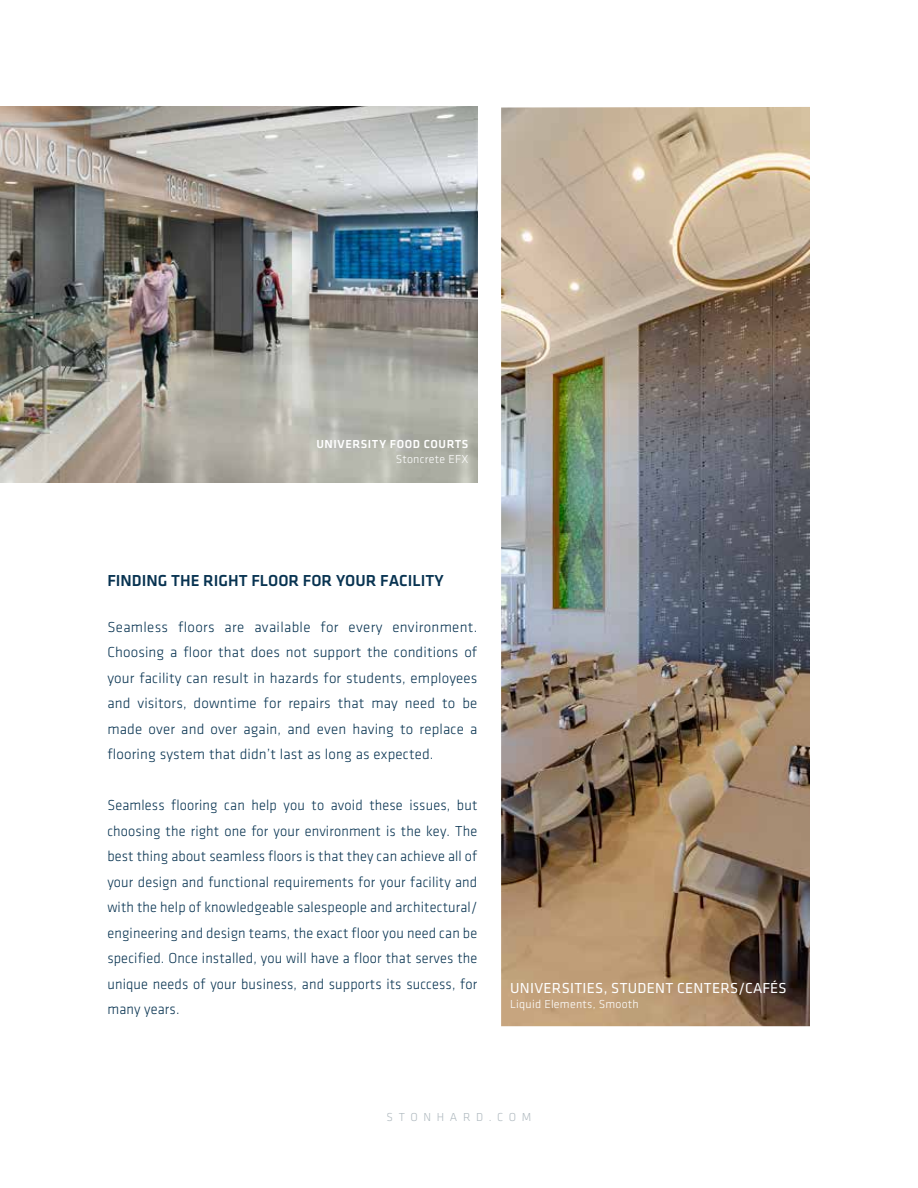
<style>
.page{position:relative;width:918px;height:1188px;background:#fff}
.page>*{position:absolute;margin:0;border:0;box-sizing:border-box;transform-origin:0 0}
.t1{font:500 16.5px "Klavika";color:#083351}
.t2{font:300 15px/25.5px "Klavika";letter-spacing:.01em;color:#083351;text-align:justify;scale:.96 1}
.t3{font:300 15px/25.5px "Klavika";letter-spacing:.01em;color:#083351;text-align:justify}
.t4{font:15px "Klavika";letter-spacing:.02em;color:#fff}
.t5{font:300 12px "Klavika";letter-spacing:.02em;color:#fff}
.t6{font:500 12px "Klavika";letter-spacing:.05em;color:#fff}
.t7{font:300 12px "Klavika";letter-spacing:.475em;color:#afb9bf}
</style>
<div class="page">
<img style="left:0;top:107px;width:477px;height:376px">
<img style="left:501px;top:107px;width:309px;height:919px">
<p class="t6" style="left:316px;top:436px;width:153px">UNIVERSITY FOOD COURTS</p>
<p class="t5" style="left:396px;top:452px;width:74px">Stoncrete EFX</p>
<p class="t1" style="left:107px;top:570px;width:338px">FINDING THE RIGHT FLOOR FOR YOUR FACILITY</p>
<p class="t3" style="left:107px;top:614px;width:372px">Seamless floors are available for every environment.<br>Choosing a floor that does not support the conditions of your facility can result in hazards for students, employees and visitors, downtime for repairs that may need to be made over and over again, and even having to replace a flooring system that didn’t last as long as expected.</p>
<p class="t2" style="left:107px;top:792px;width:387px">Seamless flooring can help you to avoid these issues, but choosing the right one for your environment is the key. The best thing about seamless floors is that they can achieve all of your design and functional requirements for your facility and with the help of knowledgeable salespeople and architectural/ engineering and design teams, the exact floor you need can be specified. Once installed, you will have a floor that serves the unique needs of your business, and supports its success, for many years.</p>
<p class="t4" style="left:510px;top:978px;width:278px">UNIVERSITIES, STUDENT CENTERS/CAFÉS</p>
<p class="t5" style="left:510px;top:997px;width:130px">Liquid Elements, Smooth</p>
<p class="t7" style="left:387px;top:1110px;width:146px">STONHARD.COM</p>
</div>
